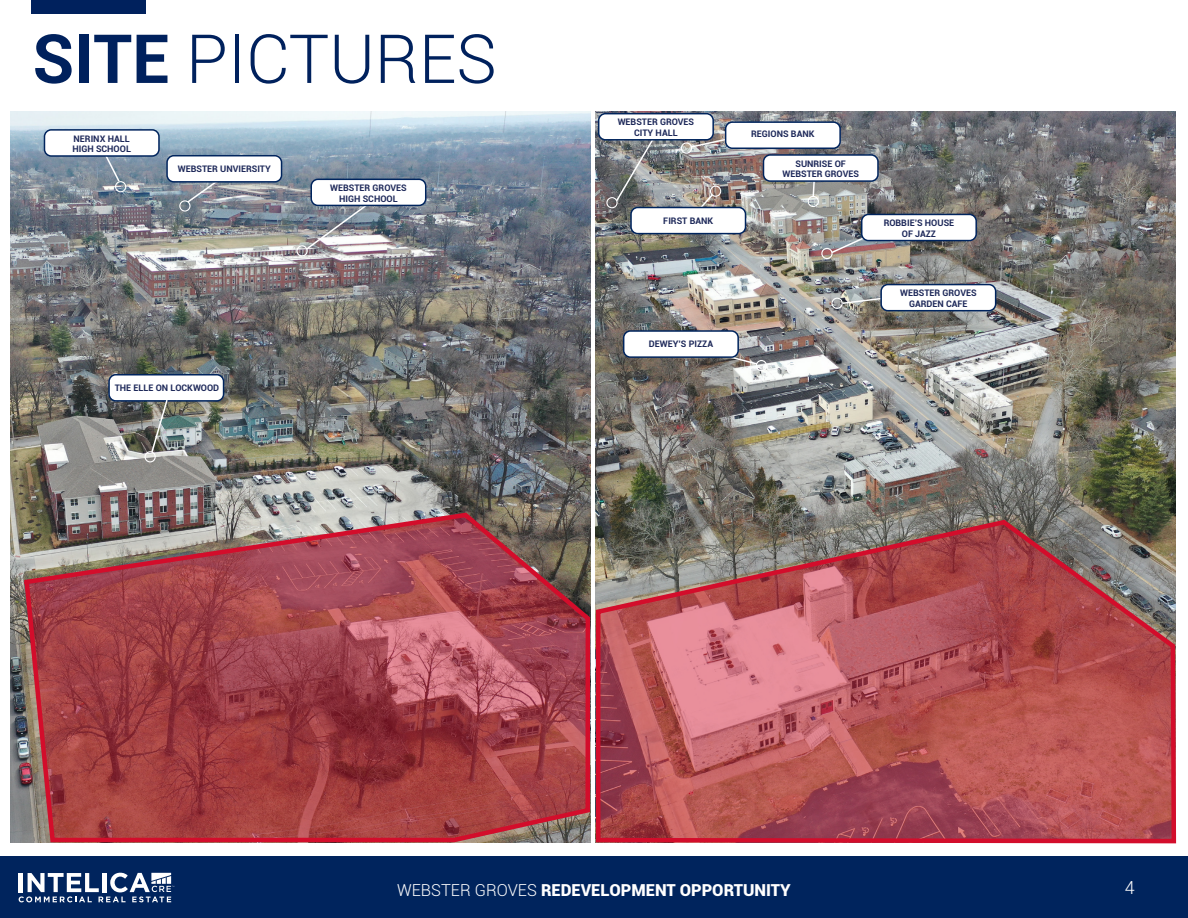
<style>
.page{position:relative;width:1188px;height:918px;background:#fff}
.page>*{position:absolute;margin:0;border:0;box-sizing:border-box;transform-origin:0 0}
.t1{font:300 67.8px "Roboto";color:#00215d}
.t2{font:300 18px "Roboto";color:#fff}
.t3{font:900 16.5px "Roboto";color:#fff}
.t4{font:700 9px "Roboto";color:#1d2859}
.s1{font-weight:700}
.s2{font-weight:300}
</style>
<div class="page">
<div style="left:0;top:856px;width:1188px;height:62px;background:#00245d"></div>
<svg style="left:19px;top:873px;width:155px;height:29px"></svg>
<img style="left:596px;top:111px;width:579px;height:405px">
<img style="left:11px;top:111px;width:579px;height:731px">
<svg style="left:100px;top:157px;width:21px;height:26px"></svg>
<svg style="left:186px;top:183px;width:43px;height:21px"></svg>
<svg style="left:305px;top:200px;width:68px;height:51px"></svg>
<svg style="left:615px;top:141px;width:47px;height:62px;background:#818484"></svg>
<svg style="left:689px;top:136px;width:40px;height:13px"></svg>
<svg style="left:687px;top:193px;width:27px;height:14px"></svg>
<svg style="left:830px;top:232px;width:44px;height:22px"></svg>
<svg style="left:841px;top:295px;width:39px;height:10px"></svg>
<svg style="left:672px;top:341px;width:87px;height:25px"></svg>
<svg style="left:812px;top:182px;width:5px;height:15px"></svg>
<div style="left:31px;top:0;width:115px;height:14px;background:#00215d"></div>
<svg style="left:595px;top:516px;width:582px;height:328px;background:#ad5b5e"></svg>
<svg style="left:19px;top:510px;width:572px;height:333px;background:#a04c50"></svg>
<div style="left:109px;top:375px;width:115px;height:26px;background:#fff;border-radius:7px"></div>
<div style="left:108px;top:374px;width:116px;height:28px;border:2px solid #00245d;border-radius:7px"></div>
<div style="left:44px;top:130px;width:115px;height:26px;background:#fff;border-radius:7px"></div>
<div style="left:44px;top:129px;width:116px;height:28px;border:2px solid #00245d;border-radius:7px"></div>
<div style="left:311px;top:179px;width:115px;height:26px;background:#fff;border-radius:7px"></div>
<div style="left:310px;top:179px;width:116px;height:27px;border:2px solid #00245d;border-radius:7px"></div>
<div style="left:599px;top:114px;width:114px;height:26px;background:#fff;border-radius:7px"></div>
<div style="left:598px;top:113px;width:116px;height:28px;border:2px solid #00245d;border-radius:7px"></div>
<div style="left:862px;top:214px;width:114px;height:27px;background:#fff;border-radius:7px"></div>
<div style="left:861px;top:214px;width:116px;height:27px;border:2px solid #00245d;border-radius:7px"></div>
<div style="left:881px;top:285px;width:115px;height:26px;background:#fff;border-radius:7px"></div>
<div style="left:880px;top:284px;width:116px;height:27px;border:2px solid #00245d;border-radius:7px"></div>
<div style="left:624px;top:331px;width:114px;height:26px;background:#fff;border-radius:7px"></div>
<div style="left:623px;top:330px;width:116px;height:28px;border:2px solid #00245d;border-radius:7px"></div>
<div style="left:764px;top:155px;width:114px;height:26px;background:#fff;border-radius:7px"></div>
<div style="left:763px;top:154px;width:116px;height:28px;border:2px solid #00245d;border-radius:7px"></div>
<div style="left:726px;top:122px;width:114px;height:26px;background:#fff;border-radius:7px"></div>
<div style="left:725px;top:121px;width:116px;height:28px;border:2px solid #00245d;border-radius:7px"></div>
<div style="left:631px;top:207px;width:115px;height:27px;background:#fff;border-radius:7px"></div>
<div style="left:630px;top:207px;width:116px;height:27px;border:2px solid #00245d;border-radius:7px"></div>
<div style="left:167px;top:156px;width:115px;height:26px;background:#fff;border-radius:7px"></div>
<div style="left:166px;top:155px;width:116px;height:28px;border:2px solid #00245d;border-radius:7px"></div>
<svg style="left:150px;top:399px;width:19px;height:55px"></svg>
<div style="left:145px;top:451px;width:11px;height:11px;border:1px solid #fff;border-radius:50%"></div>
<div style="left:115px;top:181px;width:11px;height:11px;border:1px solid #fff;border-radius:50%"></div>
<div style="left:179px;top:200px;width:12px;height:12px;border:1px solid #fff;border-radius:50%"></div>
<div style="left:296px;top:245px;width:12px;height:11px;border:1px solid #fff;border-radius:50%"></div>
<div style="left:606px;top:197px;width:12px;height:11px;border:1px solid #fff;border-radius:50%"></div>
<div style="left:821px;top:248px;width:12px;height:11px;border:1px solid #fff;border-radius:50%"></div>
<div style="left:832px;top:298px;width:11px;height:11px;border:1px solid #fff;border-radius:50%"></div>
<div style="left:787px;top:363px;width:11px;height:11px;border:1px solid #fff;border-radius:50%"></div>
<div style="left:756px;top:360px;width:11px;height:11px;border:1px solid #fff;border-radius:50%"></div>
<div style="left:808px;top:196px;width:11px;height:11px;border:1px solid #fff;border-radius:50%"></div>
<div style="left:710px;top:186px;width:11px;height:11px;border:1px solid #fff;border-radius:50%"></div>
<div style="left:681px;top:142px;width:11px;height:12px;border:1px solid #fff;border-radius:50%"></div>
<p class="t1" style="left:32px;top:12px;width:466px"><span class="s1">SITE</span> PICTURES</p>
<p class="t4" style="left:74px;top:132px;width:58px">NERINX HALL</p>
<p class="t4" style="left:72px;top:143px;width:60px">HIGH SCHOOL</p>
<p class="t4" style="left:178px;top:162px;width:95px">WEBSTER UNVIERSITY</p>
<p class="t4" style="left:330px;top:182px;width:78px">WEBSTER GROVES</p>
<p class="t4" style="left:339px;top:192px;width:60px">HIGH SCHOOL</p>
<p class="t4" style="left:115px;top:381px;width:106px">THE ELLE ON LOCKWOOD</p>
<p class="t4" style="left:618px;top:116px;width:78px">WEBSTER GROVES</p>
<p class="t4" style="left:634px;top:126px;width:45px">CITY HALL</p>
<p class="t4" style="left:663px;top:214px;width:51px">FIRST BANK</p>
<p class="t4" style="left:649px;top:338px;width:66px">DEWEY’S PIZZA</p>
<p class="t4" style="left:751px;top:127px;width:65px">REGIONS BANK</p>
<p class="t4" style="left:796px;top:157px;width:52px">SUNRISE OF</p>
<p class="t4" style="left:782px;top:168px;width:78px">WEBSTER GROVES</p>
<p class="t4" style="left:884px;top:217px;width:72px">ROBBIE’S HOUSE</p>
<p class="t4" style="left:902px;top:227px;width:36px">OF JAZZ</p>
<p class="t4" style="left:900px;top:287px;width:78px">WEBSTER GROVES</p>
<p class="t4" style="left:909px;top:297px;width:60px">GARDEN CAFE</p>
<h3 class="t3" style="left:397px;top:878px;width:395px"><span class="s2">WEBSTER GROVES</span> REDEVELOPMENT OPPORTUNITY</h3>
<h2 class="t2" style="left:1125px;top:875px;width:11px">4</h2>
</div>
